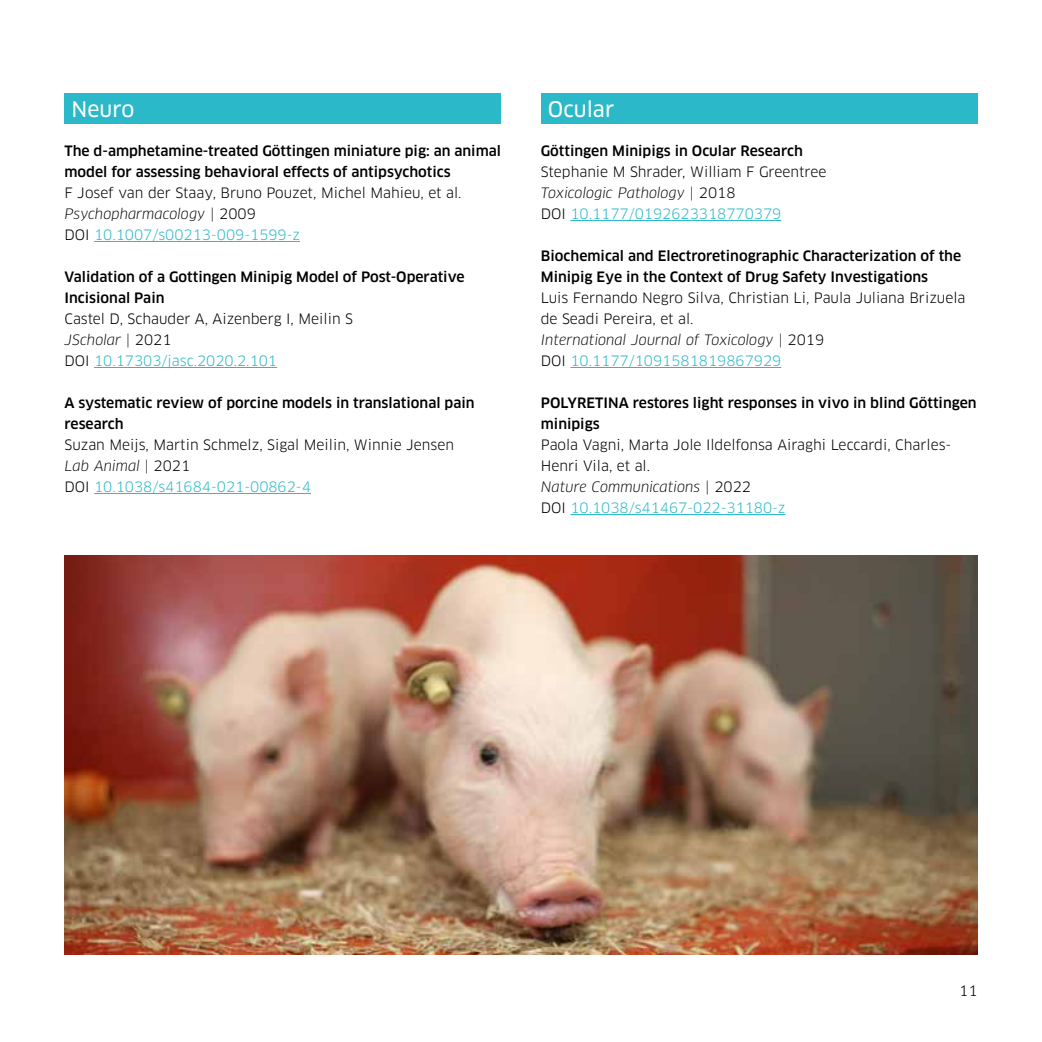
<style>
.page{position:relative;width:1042px;height:1042px;background:#fff}
.page>*{position:absolute;margin:0;border:0;box-sizing:border-box;transform-origin:0 0}
.t1{font:21px "Clan OT News";color:#fff}
.t2{font:14px/21px "Clan OT";color:#000}
.t3{font:500 14px/21px "Clan OT";color:#000}
.s1{font-style:italic}
.s2{color:#2bb8c9}
</style>
<div class="page">
<hr style="left:94px;top:241px;width:206px;height:1px;background:#2bb8c9">
<hr style="left:94px;top:367px;width:183px;height:1px;background:#2bb8c9">
<hr style="left:94px;top:493px;width:217px;height:1px;background:#2bb8c9">
<div style="left:64px;top:93px;width:437px;height:31px;background:#2bb8c9"></div>
<hr style="left:570px;top:220px;width:211px;height:1px;background:#2bb8c9">
<hr style="left:570px;top:367px;width:211px;height:1px;background:#2bb8c9">
<hr style="left:570px;top:514px;width:215px;height:1px;background:#2bb8c9">
<div style="left:541px;top:93px;width:436px;height:31px;background:#2bb8c9"></div>
<img style="left:64px;top:555px;width:913px;height:399px">
<h1 class="t1" style="left:71px;top:96px;width:64px">Neuro</h1>
<p class="t3" style="left:64px;top:140px;width:438px">The d-amphetamine-treated Göttingen miniature pig: an animal model for assessing behavioral effects of antipsychotics</p>
<p class="t2" style="left:64px;top:182px;width:399px">F Josef van der Staay, Bruno Pouzet, Michel Mahieu, et al.<br><span class="s1">Psychopharmacology |</span> 2009<br>DOI <span class="s2">10.1007/s00213-009-1599-z</span></p>
<p class="t3" style="left:64px;top:266px;width:402px">Validation of a Gottingen Minipig Model of Post-Operative<br>Incisional Pain</p>
<p class="t2" style="left:64px;top:308px;width:290px">Castel D, Schauder A, Aizenberg I, Meilin S<br><span class="s1">JScholar |</span> 2021<br>DOI <span class="s2">10.17303/jasc.2020.2.101</span></p>
<p class="t3" style="left:64px;top:392px;width:412px">A systematic review of porcine models in translational pain research</p>
<p class="t2" style="left:64px;top:434px;width:391px">Suzan Meijs, Martin Schmelz, Sigal Meilin, Winnie Jensen<br><span class="s1">Lab Animal |</span> 2021<br>DOI <span class="s2">10.1038/s41684-021-00862-4</span></p>
<h1 class="t1" style="left:548px;top:96px;width:68px">Ocular</h1>
<p class="t3" style="left:541px;top:140px;width:264px">Göttingen Minipigs in Ocular Research</p>
<p class="t2" style="left:541px;top:161px;width:287px">Stephanie M Shrader, William F Greentree<br><span class="s1">Toxicologic Pathology |</span> 2018<br>DOI <span class="s2">10.1177/0192623318770379</span></p>
<p class="t3" style="left:541px;top:245px;width:422px">Biochemical and Electroretinographic Characterization of the<br>Minipig Eye in the Context of Drug Safety Investigations</p>
<p class="t2" style="left:541px;top:287px;width:426px">Luis Fernando Negro Silva, Christian Li, Paula Juliana Brizuela de Seadi Pereira, et al.<br><span class="s1">International Journal of Toxicology |</span> 2019<br>DOI <span class="s2">10.1177/1091581819867929</span></p>
<p class="t3" style="left:541px;top:392px;width:437px">POLYRETINA restores light responses in vivo in blind Göttingen minipigs</p>
<p class="t2" style="left:541px;top:434px;width:412px">Paola Vagni, Marta Jole Ildelfonsa Airaghi Leccardi, Charles-Henri Vila, et al.<br><span class="s1">Nature Communications |</span> 2022<br>DOI <span class="s2">10.1038/s41467-022-31180-z</span></p>
<p class="t2" style="left:959px;top:980px;width:20px">11</p>
</div>
